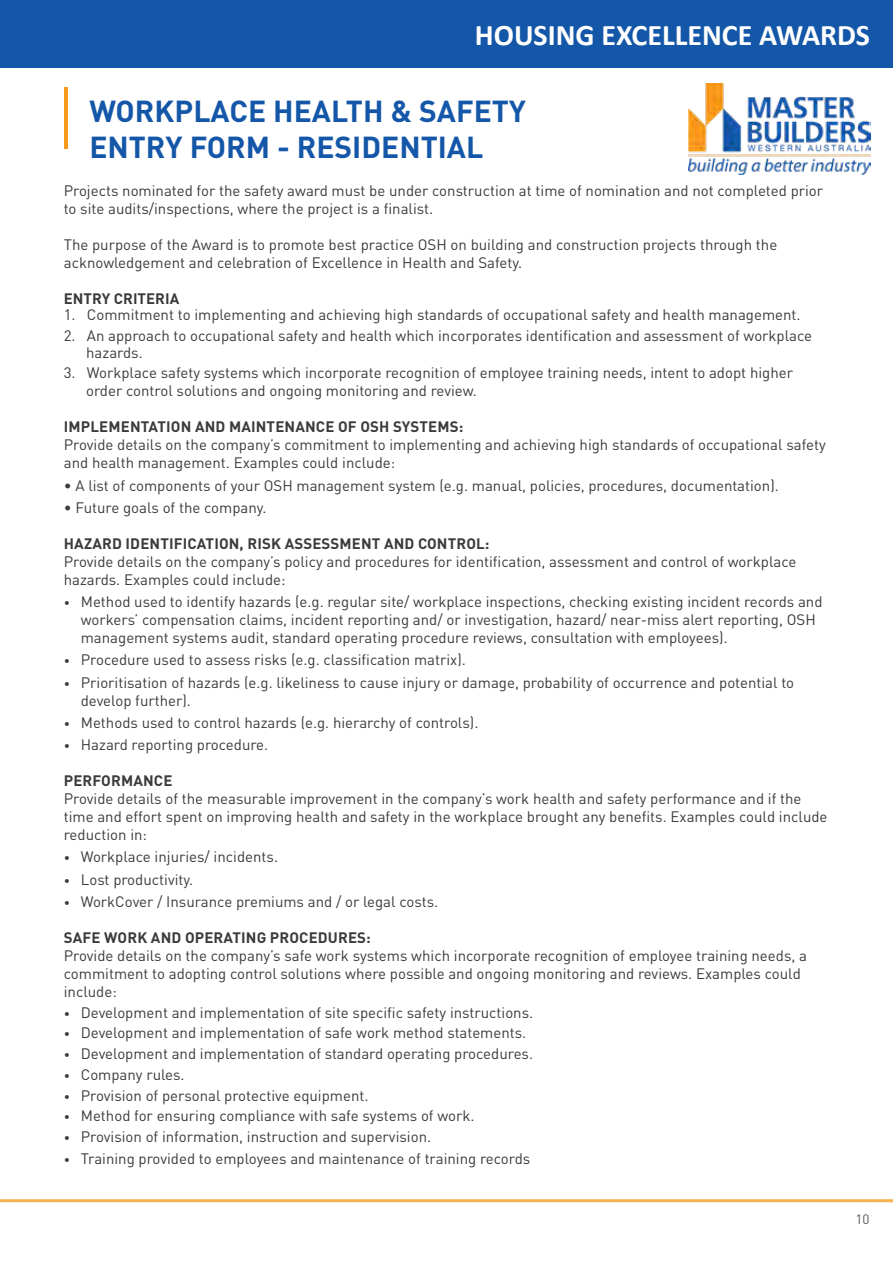
<style>
.page{position:relative;width:893px;height:1263px;background:#fff}
.page>*{position:absolute;margin:0;border:0;box-sizing:border-box;transform-origin:0 0}
.t1{font:700 30px/36px "DIN Pro";color:#1457a8}
.t2{font:700 30px "Calibri";color:#fff}
.t3{font:15px/18px "DIN Pro";color:#3c3b3c}
.t4{font:700 15px "DIN Pro";letter-spacing:.01em;color:#3c3b3c}
.t5{font:13.5px "DIN Pro";color:#58595b}
.s1{font-size:12px}
</style>
<div class="page">
<hr style="left:0;top:1199px;width:893px;height:3px;background:#f89a1c">
<div style="left:0;top:0;width:893px;height:68px;background:#1457a8"></div>
<img style="left:689px;top:83px;width:182px;height:91px">
<hr style="left:64px;top:87px;width:4px;height:61px;background:#f89a1c">
<h1 class="t2" style="left:475px;top:14px;width:397px">HOUSING EXCELLENCE AWARDS</h1>
<h1 class="t1" style="left:89px;top:92px;width:438px">WORKPLACE HEALTH &amp; SAFETY<br>ENTRY FORM - RESIDENTIAL</h1>
<p class="t3" style="left:64px;top:181px;width:761px">Projects nominated for the safety award must be under construction at time of nomination and not completed prior to site audits/inspections, where the project is a finalist.</p>
<p class="t3" style="left:64px;top:235px;width:715px">The purpose of the Award is to promote best practice OSH on building and construction projects through the acknowledgement and celebration of Excellence in Health and Safety.</p>
<p class="t4" style="left:64px;top:288px;width:117px">ENTRY CRITERIA</p>
<p class="t3" style="left:64px;top:305px;width:738px">1. Commitment to implementing and achieving high standards of occupational safety and health management.</p>
<p class="t3" style="left:86px;top:327px;width:727px;line-height:16.5px;text-indent:-22px">2. An approach to occupational safety and health which incorporates identification and assessment of workplace hazards.</p>
<p class="t3" style="left:86px;top:363px;width:708px;text-indent:-22px">3. Workplace safety systems which incorporate recognition of employee training needs, intent to adopt higher order control solutions and ongoing monitoring and review.</p>
<p class="t4" style="left:64px;top:417px;width:401px">IMPLEMENTATION AND MAINTENANCE OF OSH SYSTEMS:</p>
<p class="t3" style="left:64px;top:435px;width:763px">Provide details on the company’s commitment to implementing and achieving high standards of occupational safety and health management. Examples could include:</p>
<p class="t3" style="left:64px;top:475px;width:717px">• A list of components of your OSH management system (e.g. manual, policies, procedures, documentation).</p>
<p class="t3" style="left:64px;top:498px;width:204px">• Future goals of the company.</p>
<p class="t4" style="left:64px;top:533px;width:427px">HAZARD IDENTIFICATION, RISK ASSESSMENT AND CONTROL:</p>
<p class="t3" style="left:64px;top:552px;width:734px">Provide details on the company’s policy and procedures for identification, assessment and control of workplace hazards. Examples could include:</p>
<p class="t3" style="left:81px;top:592px;width:743px;text-indent:-17px"><span class="s1">•</span> Method used to identify hazards (e.g. regular site/ workplace inspections, checking existing incident records and workers’ compensation claims, incident reporting and/ or investigation, hazard/ near-miss alert reporting, OSH management systems audit, standard operating procedure reviews, consultation with employees).</p>
<p class="t3" style="left:64px;top:650px;width:404px"><span class="s1">•</span> Procedure used to assess risks (e.g. classification matrix).</p>
<p class="t3" style="left:81px;top:672px;width:715px;text-indent:-17px"><span class="s1">•</span> Prioritisation of hazards (e.g. likeliness to cause injury or damage, probability of occurrence and potential to develop further).</p>
<p class="t3" style="left:64px;top:713px;width:416px"><span class="s1">•</span> Methods used to control hazards (e.g. hierarchy of controls).</p>
<p class="t3" style="left:64px;top:735px;width:206px"><span class="s1">•</span> Hazard reporting procedure.</p>
<p class="t4" style="left:64px;top:770px;width:110px">PERFORMANCE</p>
<p class="t3" style="left:64px;top:789px;width:765px">Provide details of the measurable improvement in the company’s work health and safety performance and if the time and effort spent on improving health and safety in the workplace brought any benefits. Examples could include reduction in:</p>
<p class="t3" style="left:64px;top:847px;width:216px"><span class="s1">•</span> Workplace injuries/ incidents.</p>
<p class="t3" style="left:64px;top:869px;width:131px"><span class="s1">•</span> Lost productivity.</p>
<p class="t3" style="left:64px;top:892px;width:376px"><span class="s1">•</span> WorkCover / Insurance premiums and / or legal costs.</p>
<p class="t4" style="left:64px;top:927px;width:308px">SAFE WORK AND OPERATING PROCEDURES:</p>
<p class="t3" style="left:64px;top:946px;width:745px">Provide details on the company’s safe work systems which incorporate recognition of employee training needs, a commitment to adopting control solutions where possible and ongoing monitoring and reviews. Examples could include:</p>
<p class="t3" style="left:64px;top:1002px;width:471px"><span class="s1">•</span> Development and implementation of site specific safety instructions.</p>
<p class="t3" style="left:64px;top:1023px;width:464px"><span class="s1">•</span> Development and implementation of safe work method statements.</p>
<p class="t3" style="left:64px;top:1044px;width:471px"><span class="s1">•</span> Development and implementation of standard operating procedures.</p>
<p class="t3" style="left:64px;top:1065px;width:122px"><span class="s1">•</span> Company rules.</p>
<p class="t3" style="left:64px;top:1085px;width:306px"><span class="s1">•</span> Provision of personal protective equipment.</p>
<p class="t3" style="left:64px;top:1106px;width:412px"><span class="s1">•</span> Method for ensuring compliance with safe systems of work.</p>
<p class="t3" style="left:64px;top:1127px;width:369px"><span class="s1">•</span> Provision of information, instruction and supervision.</p>
<p class="t3" style="left:64px;top:1149px;width:468px"><span class="s1">•</span> Training provided to employees and maintenance of training records</p>
<p class="t5" style="left:855px;top:1210px;width:16px">10</p>
</div>
